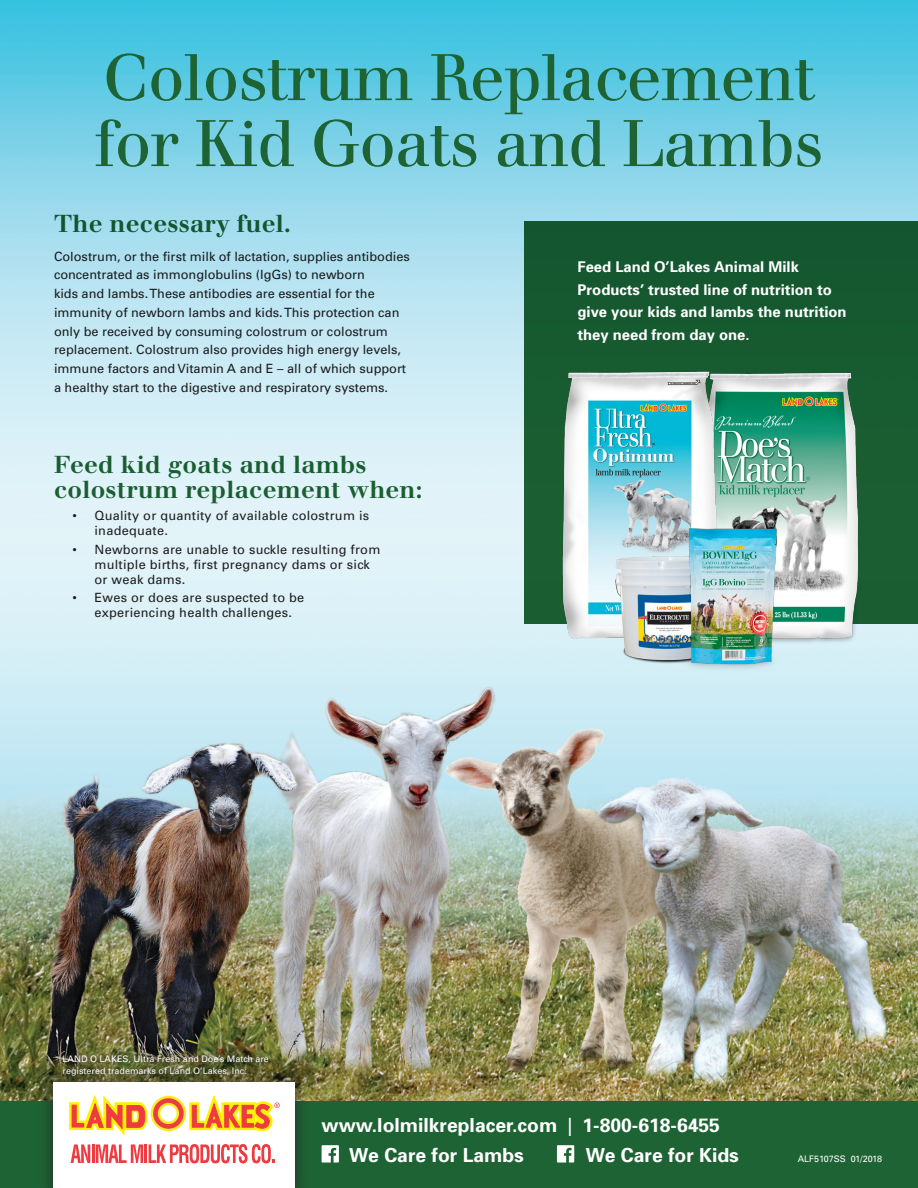
<style>
.page{position:relative;width:918px;height:1188px;background:#fff}
.page>*{position:absolute;margin:0;border:0;box-sizing:border-box;transform-origin:0 0}
.t1{font:64.2px/66px "Walbaum";letter-spacing:-.02em;color:#1e6333}
.t2{font:700 24px/25.2px "Walbaum";letter-spacing:.01em;color:#1e6333}
.t3{font:700 19.35px "Univers";color:#fff}
.body{font:700 14.85px/22.5px "Univers";color:#fff}
.t4{font:12.75px/18.8px "Univers";color:#231f20}
.t5{font:12.75px/15px "Univers";letter-spacing:.02em;color:#231f20}
.t6{font:9px/12px "Univers";color:#fff}
.s1{font-size:25.05px}
</style>
<div class="page">
<img style="left:0;top:0;width:918px;height:582px">
<img style="left:0;top:582px;width:918px;height:519px">
<div style="left:524px;top:221px;width:394px;height:403px;background:#165930"></div>
<img style="left:731px;top:372px;width:142px;height:288px">
<img style="left:56px;top:1048px;width:219px;height:19px">
<img style="left:541px;top:371px;width:190px;height:288px">
<div style="left:0;top:1101px;width:918px;height:87px;background:#1e6333"></div>
<img style="left:610px;top:549px;width:60px;height:119px">
<img style="left:670px;top:510px;width:125px;height:168px">
<div style="left:38px;top:1067px;width:272px;height:121px;background:#231f20;opacity:.75"></div>
<div style="left:53px;top:1083px;width:242px;height:105px;background:#fff"></div>
<svg style="left:71px;top:1144px;width:204px;height:19px"></svg>
<div style="left:151px;top:1096px;width:35px;height:35px;border:10px solid #f8eb28;border-radius:50%"></div>
<div style="left:153px;top:1098px;width:31px;height:31px;border:5px solid #ee3a41;border-radius:50%"></div>
<svg style="left:69px;top:1096px;width:78px;height:39px"></svg>
<svg style="left:190px;top:1096px;width:90px;height:35px"></svg>
<svg style="left:557px;top:1145px;width:17px;height:18px"></svg>
<svg style="left:322px;top:1145px;width:17px;height:18px"></svg>
<p class="t1" style="left:95px;top:45px;width:730px">Colostrum Replacement for Kid Goats and Lambs</p>
<h2 class="t2" style="left:54px;top:211px;width:238px">The necessary fuel.</h2>
<p class="t4" style="left:54px;top:247px;width:357px">Colostrum, or the first milk of lactation, supplies antibodies concentrated as immonglobulins (IgGs) to newborn<br>kids and lambs. These antibodies are essential for the immunity of newborn lambs and kids. This protection can only be received by consuming colostrum or colostrum replacement. Colostrum also provides high energy levels, immune factors and Vitamin A and E – all of which support a healthy start to the digestive and respiratory systems.</p>
<h2 class="t2" style="left:54px;top:452px;width:370px">Feed kid goats and lambs colostrum replacement when:</h2>
<p class="t5" style="left:94px;top:508px;width:276px;text-indent:-22px">• Quality or quantity of available colostrum is inadequate.</p>
<p class="t5" style="left:94px;top:542px;width:287px;text-indent:-22px">• Newborns are unable to suckle resulting from multiple births, first pregnancy dams or sick or weak dams.</p>
<p class="t5" style="left:94px;top:590px;width:211px;text-indent:-22px">• Ewes or does are suspected to be experiencing health challenges.</p>
<p class="body" style="left:578px;top:255px;width:271px">Feed Land O’Lakes Animal Milk<br>Products’ trusted line of nutrition to give your kids and lambs the nutrition they need from day one.</p>
<p class="t6" style="left:63px;top:1053px;width:208px">LAND O LAKES, Ultra Fresh and Doe’s Match are registered trademarks of Land O’Lakes, Inc.</p>
<p class="t3" style="left:322px;top:1113px;width:400px">www.lolmilkreplacer.com <span class="s1">|</span> 1-800-618-6455</p>
<p class="t3" style="left:349px;top:1142px;width:176px">We Care for Lambs</p>
<p class="t3" style="left:586px;top:1142px;width:155px">We Care for Kids</p>
<p class="t6" style="left:798px;top:1153px;width:86px">ALF5107SS 01/2018</p>
</div>
